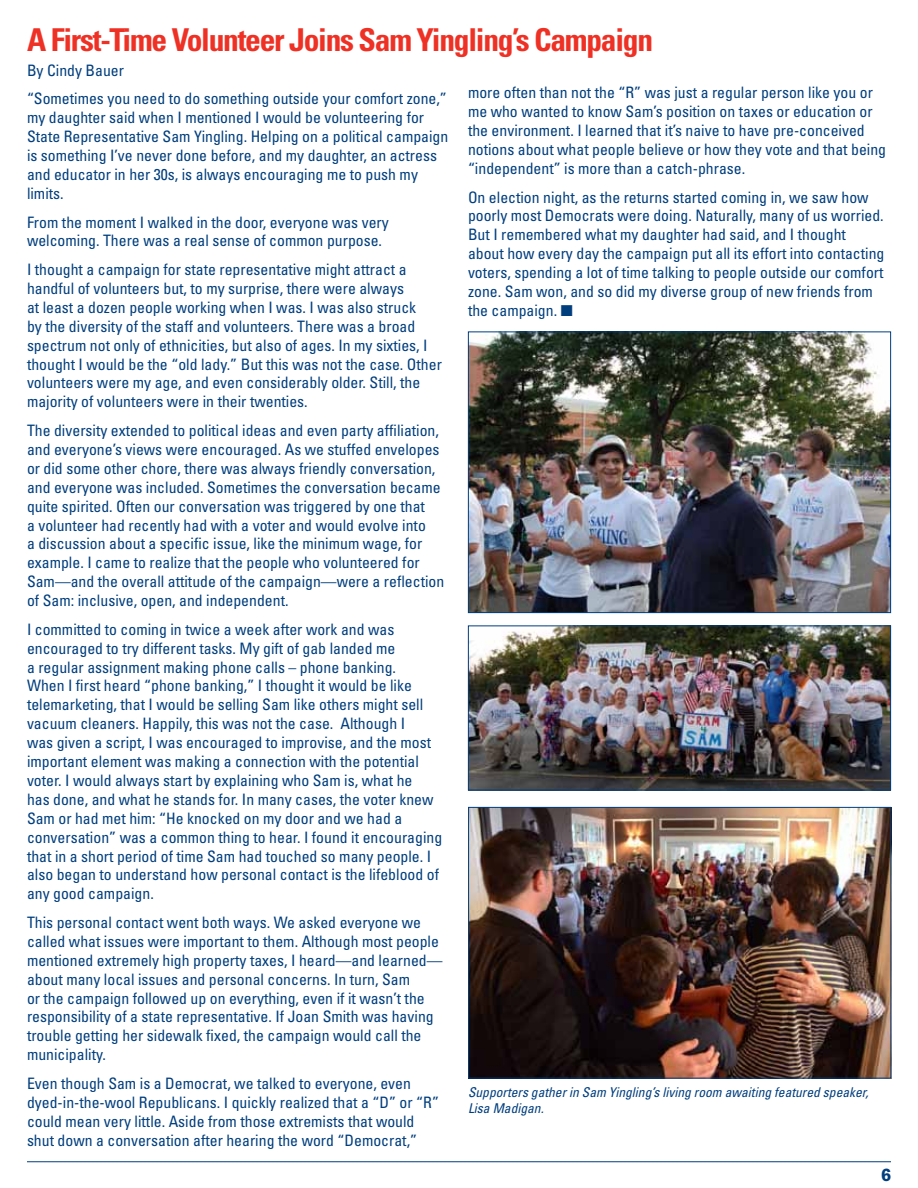
<style>
.page{position:relative;width:918px;height:1188px;background:#fff}
.page>*{position:absolute;margin:0;border:0;box-sizing:border-box;transform-origin:0 0}
.t1{font:700 condensed 31.5px "Univers";letter-spacing:-.04em;color:#ee3124}
.t2{font:700 18px "Akzidenz Grotesk BE";color:#003e7e}
.t3{font:condensed 15.75px/18.9px "Univers";color:#003e7e}
.t4{font:italic condensed 13.5px/16.2px "Univers";color:#003e7e}
</style>
<div class="page">
<hr style="left:27px;top:1161px;width:864px;height:1px;background:#003e7e">
<img style="left:468px;top:331px;width:423px;height:280px">
<div style="left:468px;top:332px;width:423px;height:281px;border:1px solid #003e7e"></div>
<img style="left:468px;top:625px;width:423px;height:163px">
<div style="left:468px;top:626px;width:423px;height:164px;border:1px solid #003e7e"></div>
<img style="left:470px;top:809px;width:419px;height:267px">
<div style="left:468px;top:807px;width:423px;height:271px;border:1px solid #003e7e"></div>
<h1 class="t1" style="left:27px;top:21px;width:628px">A First-Time Volunteer Joins Sam Yingling’s Campaign</h1>
<p class="t3" style="left:27px;top:55px;width:421px;line-height:28.7px">By Cindy Bauer<br>“Sometimes you need to do something outside your comfort zone,”</p>
<p class="t3" style="left:27px;top:108px;width:423px">my daughter said when I mentioned I would be volunteering for State Representative Sam Yingling. Helping on a political campaign is something I’ve never done before, and my daughter, an actress and educator in her 30s, is always encouraging me to push my limits.</p>
<p class="t3" style="left:27px;top:212px;width:363px">From the moment I walked in the door, everyone was very welcoming. There was a real sense of common purpose.</p>
<p class="t3" style="left:27px;top:260px;width:416px">I thought a campaign for state representative might attract a handful of volunteers but, to my surprise, there were always<br>at least a dozen people working when I was. I was also struck<br>by the diversity of the staff and volunteers. There was a broad spectrum not only of ethnicities, but also of ages. In my sixties, I thought I would be the “old lady.” But this was not the case. Other volunteers were my age, and even considerably older. Still, the majority of volunteers were in their twenties.</p>
<p class="t3" style="left:27px;top:421px;width:419px">The diversity extended to political ideas and even party affiliation, and everyone’s views were encouraged. As we stuffed envelopes or did some other chore, there was always friendly conversation, and everyone was included. Sometimes the conversation became quite spirited. Often our conversation was triggered by one that<br>a volunteer had recently had with a voter and would evolve into<br>a discussion about a specific issue, like the minimum wage, for example. I came to realize that the people who volunteered for Sam—and the overall attitude of the campaign—were a reflection of Sam: inclusive, open, and independent.</p>
<p class="t3" style="left:27px;top:619px;width:417px">I committed to coming in twice a week after work and was encouraged to try different tasks. My gift of gab landed me<br>a regular assignment making phone calls – phone banking.<br>When I first heard “phone banking,” I thought it would be like telemarketing, that I would be selling Sam like others might sell vacuum cleaners. Happily, this was not the case. Although I<br>was given a script, I was encouraged to improvise, and the most important element was making a connection with the potential voter. I would always start by explaining who Sam is, what he<br>has done, and what he stands for. In many cases, the voter knew Sam or had met him: “He knocked on my door and we had a conversation” was a common thing to hear. I found it encouraging that in a short period of time Sam had touched so many people. I also began to understand how personal contact is the lifeblood of any good campaign.</p>
<p class="t3" style="left:27px;top:912px;width:417px">This personal contact went both ways. We asked everyone we called what issues were important to them. Although most people mentioned extremely high property taxes, I heard—and learned— about many local issues and personal concerns. In turn, Sam<br>or the campaign followed up on everything, even if it wasn’t the responsibility of a state representative. If Joan Smith was having trouble getting her sidewalk fixed, the campaign would call the municipality.</p>
<p class="t3" style="left:27px;top:1073px;width:414px">Even though Sam is a Democrat, we talked to everyone, even dyed-in-the-wool Republicans. I quickly realized that a “D” or “R” could mean very little. Aside from those extremists that would shut down a conversation after hearing the word “Democrat,”</p>
<p class="t3" style="left:468px;top:83px;width:420px">more often than not the “R” was just a regular person like you or me who wanted to know Sam’s position on taxes or education or the environment. I learned that it’s naive to have pre-conceived notions about what people believe or how they vote and that being “independent” is more than a catch-phrase.</p>
<p class="t3" style="left:468px;top:187px;width:418px">On election night, as the returns started coming in, we saw how poorly most Democrats were doing. Naturally, many of us worried.<br>But I remembered what my daughter had said, and I thought about how every day the campaign put all its effort into contacting voters, spending a lot of time talking to people outside our comfort zone. Sam won, and so did my diverse group of new friends from the campaign. ■</p>
<p class="t4" style="left:468px;top:1084px;width:402px">Supporters gather in Sam Yingling’s living room awaiting featured speaker,<br>Lisa Madigan.</p>
<p class="t2" style="left:881px;top:1164px;width:12px">6</p>
</div>
